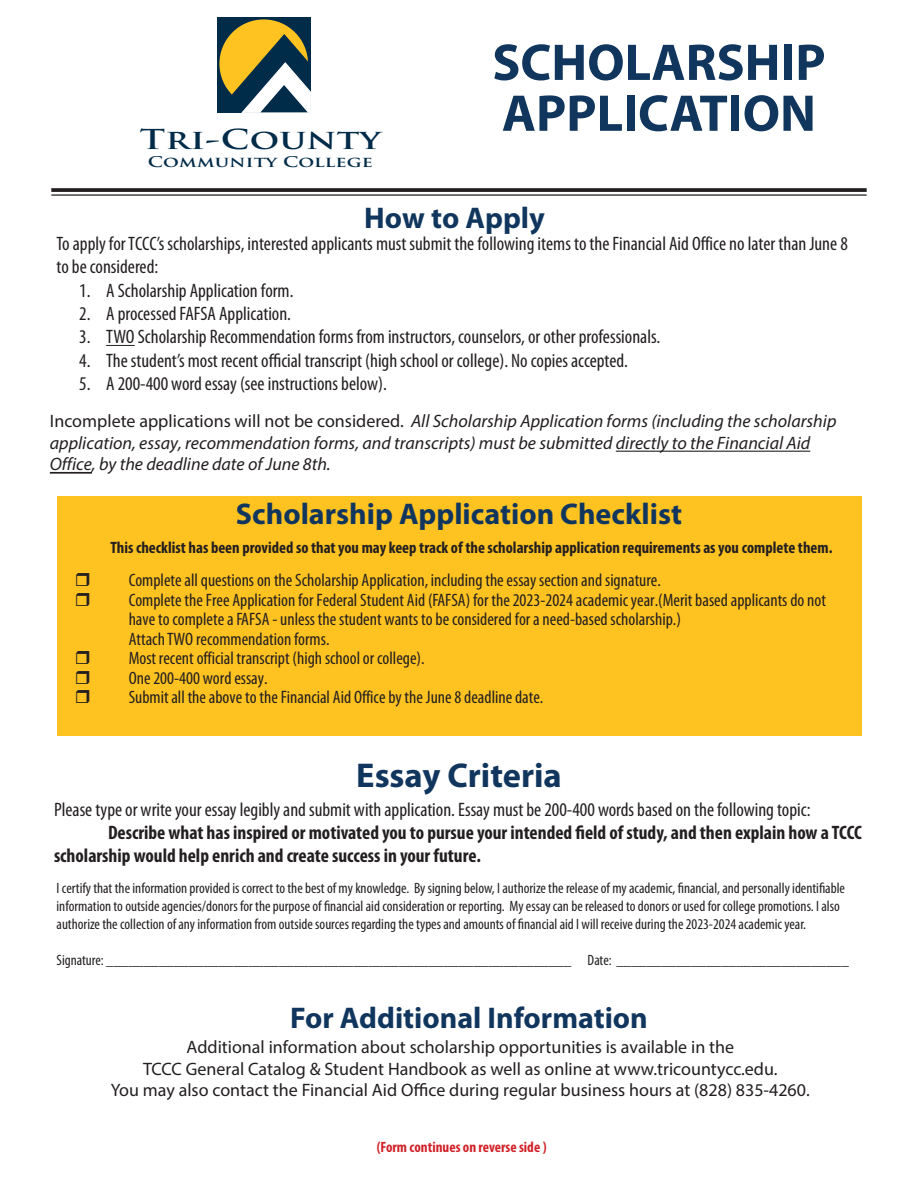
<style>
.page{position:relative;width:918px;height:1188px;background:#fff}
.page>*{position:absolute;margin:0;border:0;box-sizing:border-box;transform-origin:0 0}
.t1{font:700 52.05px/50.8px "Myriad Pro";color:#11365e}
.t2{font:700 34.5px "Myriad Pro";color:#11365e}
.t3{font:700 30px "Myriad Pro";color:#11365e}
.t4{font:700 26.85px "Trajan Pro";letter-spacing:.01em;color:#002b49;scale:1.33 1}
.t5{font:condensed 19.5px/23.4px "Myriad Pro";color:#231f20}
.t6{font:700 condensed 19.5px/23.4px "Myriad Pro";color:#231f20}
.t7{font:condensed 18px/19.5px "Myriad Pro";color:#231f20}
.t8{font:italic 18px/21.6px "Myriad Pro";color:#231f20}
.t9{font:18px "Myriad Pro";color:#231f20}
.t10{font:700 condensed 16.5px "Myriad Pro";color:#231f20}
.t11{font:condensed 15px/18px "Myriad Pro";color:#231f20}
.t12{font:700 condensed 15px "Myriad Pro";color:#d1232a}
.t13{font:700 14.4px "Trajan Pro";letter-spacing:.01em;color:#002b49;scale:1.33 1}
.s1{font-style:normal}
</style>
<div class="page">
<div style="left:217px;top:17px;width:93px;height:96px;background:#002b49"></div>
<div style="left:219px;top:19px;width:89px;height:89px;background:#fec221;border-radius:50%"></div>
<svg style="left:219px;top:34px;width:92px;height:79px"></svg>
<svg style="left:51px;top:188px;width:816px;height:4px;background:#302c2d"></svg>
<hr style="left:51px;top:194px;width:816px;height:2px;background:#231f20">
<svg style="left:106px;top:345px;width:29px;height:1px"></svg>
<div style="left:57px;top:496px;width:804px;height:240px;background:#fec221"></div>
<hr style="left:616px;top:451px;width:194px;height:1px;background:#231f20">
<hr style="left:50px;top:473px;width:42px;height:1px;background:#231f20">
<p class="t4" style="left:140px;top:123px;width:183px">Tri-County</p>
<p class="t13" style="left:148px;top:152px;width:171px">Community College</p>
<p class="t1" style="left:492px;top:35px;width:335px">SCHOLARSHIP<br>APPLICATION</p>
<p class="t3" style="left:364px;top:198px;width:182px">How to Apply</p>
<p class="t5" style="left:57px;top:232px;width:793px">To apply for TCCC’s scholarships, interested applicants must submit the following items to the Financial Aid Office no later than June 8 to be considered:</p>
<p class="t5" style="left:79px;top:278px;width:216px">1. A Scholarship Application form.</p>
<p class="t5" style="left:79px;top:302px;width:213px">2. A processed FAFSA Application.</p>
<p class="t5" style="left:79px;top:325px;width:583px">3. TWO Scholarship Recommendation forms from instructors, counselors, or other professionals.</p>
<p class="t5" style="left:79px;top:349px;width:550px">4. The student’s most recent official transcript (high school or college). No copies accepted.</p>
<p class="t5" style="left:79px;top:372px;width:309px">5. A 200-400 word essay (see instructions below).</p>
<p class="t8" style="left:50px;top:410px;width:788px"><span class="s1">Incomplete applications will not be considered.</span> All Scholarship Application forms (including the scholarship application, essay, recommendation forms, and transcripts) must be submitted directly to the Financial Aid<br>Office, by the deadline date of June 8th.</p>
<p class="t3" style="left:236px;top:494px;width:448px">Scholarship Application Checklist</p>
<p class="t10" style="left:110px;top:537px;width:724px">This checklist has been provided so that you may keep track of the scholarship application requirements as you complete them.</p>
<p class="t7" style="left:129px;top:570px;width:699px">Complete all questions on the Scholarship Application, including the essay section and signature.<br>Complete the Free Application for Federal Student Aid (FAFSA) for the 2023-2024 academic year.(Merit based applicants do not have to complete a FAFSA - unless the student wants to be considered for a need-based scholarship.)<br>Attach TWO recommendation forms.<br>Most recent official transcript (high school or college).<br>One 200-400 word essay.<br>Submit all the above to the Financial Aid Office by the June 8 deadline date.</p>
<p class="t2" style="left:356px;top:753px;width:207px">Essay Criteria</p>
<p class="t5" style="left:54px;top:797px;width:758px">Please type or write your essay legibly and submit with application. Essay must be 200-400 words based on the following topic:</p>
<p class="t6" style="left:54px;top:820px;width:809px;text-indent:54px">Describe what has inspired or motivated you to pursue your intended field of study, and then explain how a TCCC scholarship would help enrich and create success in your future.</p>
<p class="t11" style="left:57px;top:879px;width:790px">I certify that the information provided is correct to the best of my knowledge. By signing below, I authorize the release of my academic, financial, and personally identifiable information to outside agencies/donors for the purpose of financial aid consideration or reporting. My essay can be released to donors or used for college promotions. I also authorize the collection of any information from outside sources regarding the types and amounts of financial aid I will receive during the 2023-2024 academic year.</p>
<p class="t11" style="left:57px;top:951px;width:794px">Signature: ______________________________________________________________ Date: _______________________________</p>
<p class="t3" style="left:290px;top:999px;width:359px">For Additional Information</p>
<p class="t9" style="left:187px;top:1036px;width:549px">Additional information about scholarship opportunities is available in the</p>
<p class="t9" style="left:143px;top:1058px;width:636px">TCCC General Catalog &amp; Student Handbook as well as online at www.tricountycc.edu.</p>
<p class="t9" style="left:111px;top:1079px;width:700px">You may also contact the Financial Aid Office during regular business hours at (828) 835-4260.</p>
<p class="t12" style="left:377px;top:1138px;width:171px">(Form continues on reverse side )</p>
</div>
